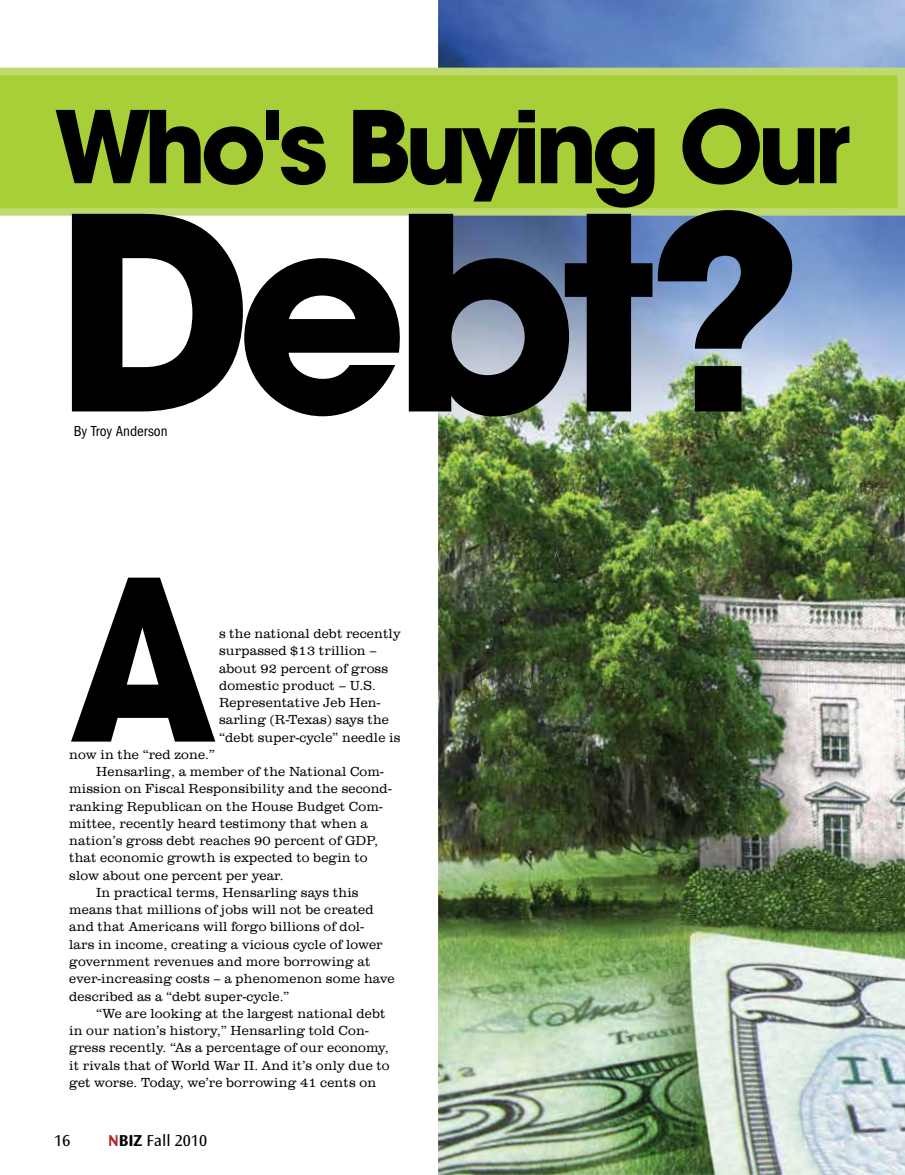
<style>
.page{position:relative;width:905px;height:1175px;background:#fff}
.page>*{position:absolute;margin:0;border:0;box-sizing:border-box;transform-origin:0 0}
.t1{font:700 267px "ITC Avant Garde Std";color:#000}
.t2{font:700 221.55px "ITC Avant Garde Std";color:#000;scale:.88 1}
.t3{font:700 99px "ITC Avant Garde Std";letter-spacing:-.06em;color:#000}
.t4{font:16.5px "Ocean Sans Std";color:#000}
.t5{font:condensed 15px "Franklin Gothic";color:#000}
.t6{font:300 13.5px/17.2px "URW Clarendon TCE";letter-spacing:.01em;color:#000}
.s1{font-weight:700;color:#b32625}
.s2{font-weight:700}
</style>
<div class="page">
<img style="left:438px;top:0;width:466px;height:1174px">
<svg style="left:0;top:68px;width:904px;height:148px;background:#abd03e"></svg>
<h3 class="t3" style="left:54px;top:82px;width:797px">Who's Buying Our</h3>
<h1 class="t1" style="left:54px;top:140px;width:750px">Debt?</h1>
<p class="t5" style="left:74px;top:422px;width:96px">By Troy Anderson</p>
<h2 class="t2" style="left:69px;top:516px;width:169px">A</h2>
<p class="t6" style="left:219px;top:625px;width:183px">s the national debt recently surpassed $13 trillion – about 92 percent of gross domestic product – U.S.<br>Representative Jeb Hen&shy;sarling (R-Texas) says the “debt super-cycle” needle is</p>
<p class="t6" style="left:69px;top:746px;width:147px">now in the “red zone.”</p>
<p class="t6" style="left:96px;top:763px;width:289px">Hensarling, a member of the National Com-</p>
<p class="t6" style="left:69px;top:780px;width:324px">mission on Fiscal Responsibility and the second-</p>
<p class="t6" style="left:69px;top:797px;width:315px">ranking Republican on the House Budget Com-</p>
<p class="t6" style="left:69px;top:815px;width:300px">mittee, recently heard testimony that when a</p>
<p class="t6" style="left:69px;top:832px;width:310px">nation’s gross debt reaches 90 percent of GDP,</p>
<p class="t6" style="left:69px;top:849px;width:300px">that economic growth is expected to begin to</p>
<p class="t6" style="left:69px;top:866px;width:216px">slow about one percent per year.</p>
<p class="t6" style="left:96px;top:884px;width:264px">In practical terms, Hensarling says this</p>
<p class="t6" style="left:69px;top:901px;width:306px">means that millions of jobs will not be created</p>
<p class="t6" style="left:69px;top:918px;width:296px">and that Americans will forgo billions of dol-</p>
<p class="t6" style="left:69px;top:935px;width:315px">lars in income, creating a vicious cycle of lower</p>
<p class="t6" style="left:69px;top:953px;width:303px">government revenues and more borrowing at</p>
<p class="t6" style="left:69px;top:970px;width:327px">ever-increasing costs – a phenomenon some have</p>
<p class="t6" style="left:69px;top:987px;width:222px">described as a “debt super-cycle.”</p>
<p class="t6" style="left:96px;top:1005px;width:291px">“We are looking at the largest national debt</p>
<p class="t6" style="left:69px;top:1022px;width:301px">in our nation’s history,” Hensarling told Con-</p>
<p class="t6" style="left:69px;top:1039px;width:321px">gress recently. “As a percentage of our economy,</p>
<p class="t6" style="left:69px;top:1056px;width:322px">it rivals that of World War II. And it’s only due to</p>
<p class="t6" style="left:69px;top:1074px;width:308px">get worse. Today, we’re borrowing 41 cents on</p>
<p class="t4" style="left:54px;top:1131px;width:18px">16</p>
<p class="t4" style="left:108px;top:1131px;width:101px"><span class="s1">N</span><span class="s2">BIZ</span> Fall 2010</p>
</div>
